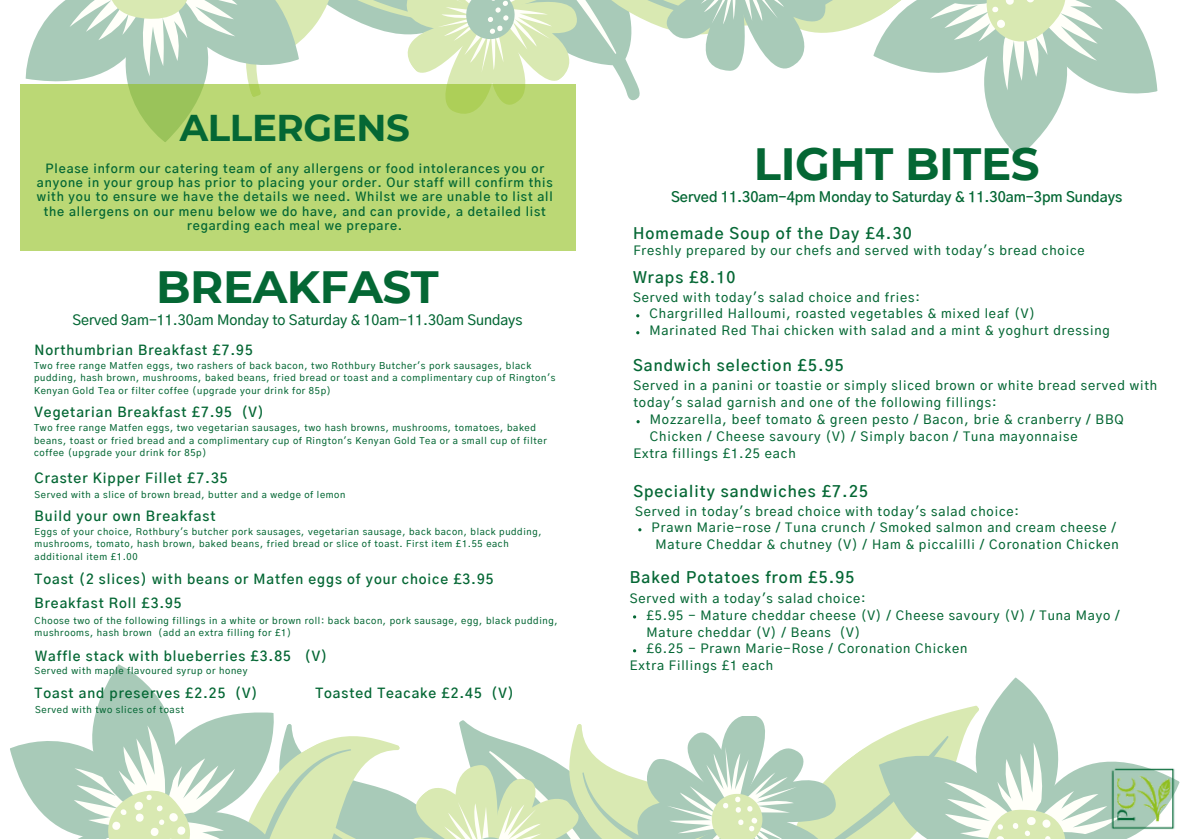
<style>
.page{position:relative;width:1191px;height:839px;background:#fff}
.page>*{position:absolute;margin:0;border:0;box-sizing:border-box;transform-origin:0 0}
.t1{font:700 45.2px "Montserrat";letter-spacing:-.01em;color:#046734}
.t2{font:700 37.2px "Montserrat";letter-spacing:-.01em;color:#046734}
.t3{font:600 15.6px "Gothic A1";letter-spacing:.07em;color:#046734}
.t4{font:500 14.2px "Gothic A1";color:#046734}
.t5{font:600 14.2px "Gothic A1";color:#046734}
.t6{font:600 13.6px "Gothic A1";letter-spacing:.07em;color:#046734}
.t7{font:500 12.8px/17px "Gothic A1";letter-spacing:.07em;color:#046734}
.t8{font:500 12.6px/17px "Gothic A1";letter-spacing:.07em;color:#046734;text-align:center}
.t9{font:600 12.2px/14.2px "Gothic A1";letter-spacing:.07em;color:#046734;text-align:center}
.t10{font:500 9.2px/12.4px "Gothic A1";letter-spacing:.07em;color:#046734}
</style>
<div class="page">
<svg style="left:10px;top:649px;width:1163px;height:190px"></svg>
<svg style="left:20px;top:0;width:1138px;height:176px"></svg>
<img style="left:1101px;top:756px;width:79px;height:73px">
<div style="left:21px;top:84px;width:555px;height:167px;background:#bbd875"></div>
<p class="t2" style="left:180px;top:105px;width:232px">ALLERGENS</p>
<p class="t9" style="left:37px;top:162px;width:517px">Please inform our catering team of any allergens or food intolerances you or anyone in your group has prior to placing your order. Our staff will confirm this with you to ensure we have the details we need. Whilst we are unable to list all the allergens on our menu below we do have, and can provide, a detailed list regarding each meal we prepare.</p>
<p class="t1" style="left:156px;top:259px;width:284px">BREAKFAST</p>
<p class="t4" style="left:72px;top:313px;width:452px">Served 9am-11.30am Monday to Saturday &amp; 10am-11.30am Sundays</p>
<p class="t6" style="left:35px;top:343px;width:220px">Northumbrian Breakfast £7.95</p>
<p class="t10" style="left:34px;top:360px;width:523px">Two free range Matfen eggs, two rashers of back bacon, two Rothbury Butcher's pork sausages, black pudding, hash brown, mushrooms, baked beans, fried bread or toast and a complimentary cup of Rington's<br>Kenyan Gold Tea or filter coffee (upgrade your drink for 85p)</p>
<p class="t6" style="left:35px;top:406px;width:231px">Vegetarian Breakfast £7.95 (V)</p>
<p class="t10" style="left:34px;top:422px;width:514px">Two free range Matfen eggs, two vegetarian sausages, two hash browns, mushrooms, tomatoes, baked beans, toast or fried bread and a complimentary cup of Rington's Kenyan Gold Tea or a small cup of filter coffee (upgrade your drink for 85p)</p>
<p class="t6" style="left:35px;top:472px;width:195px">Craster Kipper Fillet £7.35</p>
<p class="t10" style="left:35px;top:489px;width:312px">Served with a slice of brown bread, butter and a wedge of lemon</p>
<p class="t6" style="left:35px;top:510px;width:182px">Build your own Breakfast</p>
<p class="t10" style="left:35px;top:526px;width:509px">Eggs of your choice, Rothbury's butcher pork sausages, vegetarian sausage, back bacon, black pudding, mushrooms, tomato, hash brown, baked beans, fried bread or slice of toast. First item £1.55 each additional item £1.00</p>
<p class="t6" style="left:35px;top:573px;width:461px">Toast (2 slices) with beans or Matfen eggs of your choice £3.95</p>
<p class="t6" style="left:35px;top:597px;width:149px">Breakfast Roll £3.95</p>
<p class="t10" style="left:35px;top:614px;width:525px">Choose two of the following fillings in a white or brown roll: back bacon, pork sausage, egg, black pudding, mushrooms, hash brown (add an extra filling for £1)</p>
<p class="t6" style="left:35px;top:650px;width:294px">Waffle stack with blueberries £3.85 (V)</p>
<p class="t10" style="left:35px;top:665px;width:214px">Served with maple flavoured syrup or honey</p>
<p class="t6" style="left:315px;top:686px;width:200px">Toasted Teacake £2.45 (V)</p>
<p class="t10" style="left:35px;top:704px;width:150px">Served with two slices of toast</p>
<p class="t6" style="left:35px;top:686px;width:224px">Toast and preserves £2.25 (V)</p>
<p class="t1" style="left:754px;top:136px;width:287px">LIGHT BITES</p>
<p class="t5" style="left:671px;top:191px;width:453px">Served 11.30am-4pm Monday to Saturday &amp; 11.30am-3pm Sundays</p>
<p class="t3" style="left:633px;top:226px;width:280px">Homemade Soup of the Day £4.30</p>
<p class="t8" style="left:633px;top:242px;width:453px">Freshly prepared by our chefs and served with today's bread choice</p>
<p class="t3" style="left:633px;top:271px;width:104px">Wraps £8.10</p>
<p class="t8" style="left:650px;top:306px;width:387px">Chargrilled Halloumi, roasted vegetables &amp; mixed leaf (V)</p>
<p class="t8" style="left:650px;top:323px;width:462px">Marinated Red Thai chicken with salad and a mint &amp; yoghurt dressing</p>
<p class="t8" style="left:633px;top:289px;width:288px">Served with today's salad choice and fries:</p>
<p class="t3" style="left:633px;top:358px;width:212px">Sandwich selection £5.95</p>
<p class="t7" style="left:633px;top:378px;width:525px">Served in a panini or toastie or simply sliced brown or white bread served with today's salad garnish and one of the following fillings:</p>
<p class="t7" style="left:633px;top:446px;width:164px">Extra fillings £1.25 each</p>
<p class="t7" style="left:650px;top:412px;width:475px">Mozzarella, beef tomato &amp; green pesto / Bacon, brie &amp; cranberry / BBQ<br>Chicken / Cheese savoury (V) / Simply bacon / Tuna mayonnaise</p>
<p class="t3" style="left:633px;top:485px;width:236px">Speciality sandwiches £7.25</p>
<p class="t8" style="left:652px;top:520px;width:469px">Prawn Marie-rose / Tuna crunch / Smoked salmon and cream cheese /<br>Mature Cheddar &amp; chutney (V) / Ham &amp; piccalilli / Coronation Chicken</p>
<p class="t8" style="left:635px;top:503px;width:385px">Served in today's bread choice with today's salad choice:</p>
<p class="t3" style="left:630px;top:571px;width:226px">Baked Potatoes from £5.95</p>
<p class="t8" style="left:646px;top:607px;width:475px;text-align:left">£5.95 - Mature cheddar cheese (V) / Cheese savoury (V) / Tuna Mayo /<br>Mature cheddar (V) / Beans (V)</p>
<p class="t8" style="left:646px;top:641px;width:322px">£6.25 - Prawn Marie-Rose / Coronation Chicken</p>
<p class="t8" style="left:630px;top:590px;width:237px">Served with a today's salad choice:</p>
<p class="t8" style="left:630px;top:658px;width:145px">Extra Fillings £1 each</p>
</div>
